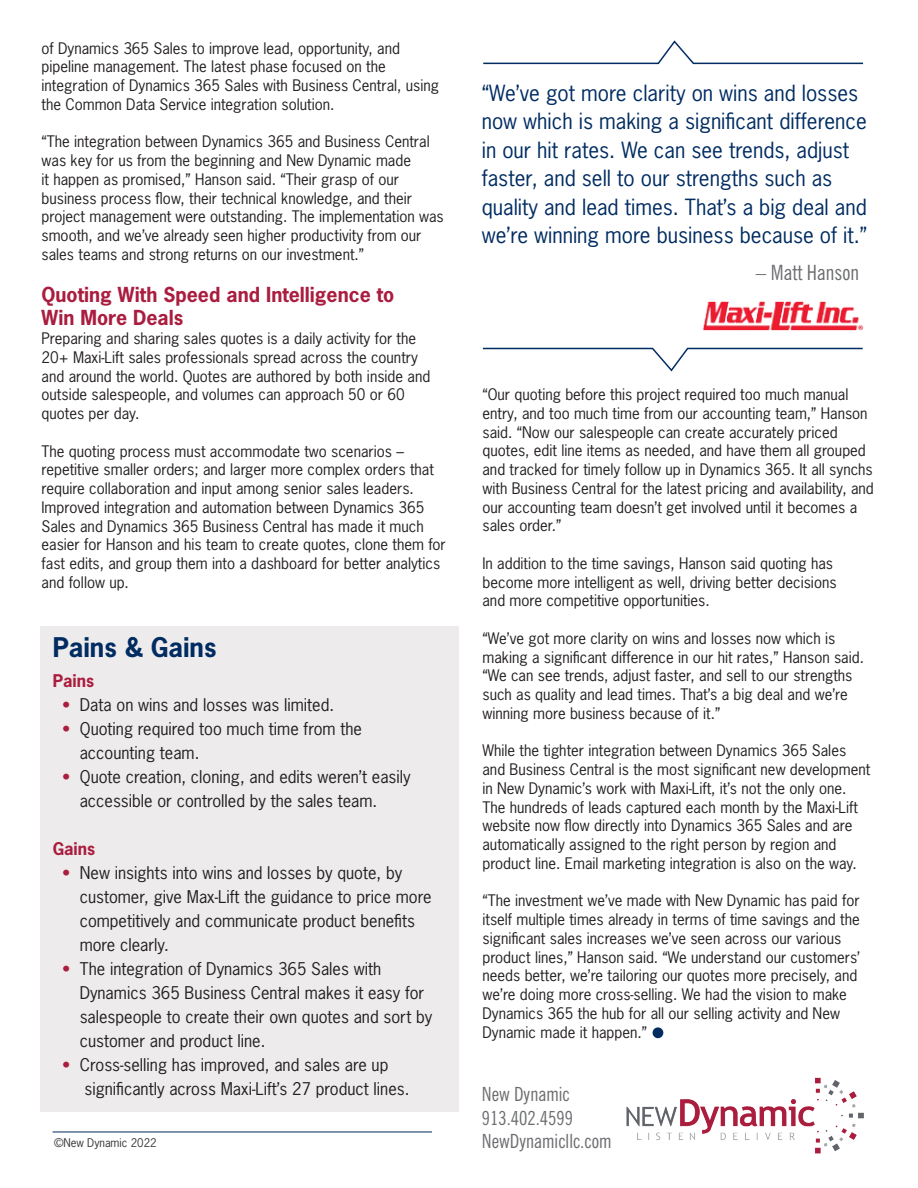
<style>
.page{position:relative;width:918px;height:1188px;background:#fff}
.page>*{position:absolute;margin:0;border:0;box-sizing:border-box;transform-origin:0 0}
.t1{font:700 25.5px "News Gothic";color:#002c62}
.t2{font:21px/28.5px "News Gothic";color:#002c62}
.t3{font:condensed 21px "News Gothic BT";color:#6c6d70}
.t4{font:700 19.5px/23.4px "News Gothic";color:#aa1d3f}
.t5{font:condensed 19.5px "News Gothic BT";color:#6c6d70}
.t6{font:16.5px/24px "News Gothic";color:#231f20}
.t7{font:700 16.5px "News Gothic";color:#aa1d3f}
.t8{font:15px/18.8px "News Gothic";color:#231f20}
.t9{font:11.25px "News Gothic";color:#353535}
.s1{color:#aa1d3f}
</style>
<div class="page">
<div style="left:653px;top:1027px;width:10px;height:11px;background:#002c62;border-radius:50%"></div>
<div style="left:41px;top:626px;width:418px;height:486px;background:#edebeb"></div>
<hr style="left:53px;top:1132px;width:379px;height:1px;background:#002c62">
<svg style="left:482px;top:347px;width:381px;height:25px"></svg>
<svg style="left:483px;top:40px;width:381px;height:25px"></svg>
<img style="left:626px;top:1077px;width:238px;height:77px">
<img style="left:702px;top:301px;width:161px;height:30px">
<p class="t8" style="left:42px;top:39px;width:399px">of Dynamics 365 Sales to improve lead, opportunity, and pipeline management. The latest phase focused on the integration of Dynamics 365 Sales with Business Central, using the Common Data Service integration solution.</p>
<p class="t8" style="left:42px;top:132px;width:404px">“The integration between Dynamics 365 and Business Central was key for us from the beginning and New Dynamic made<br>it happen as promised,” Hanson said. “Their grasp of our business process flow, their technical knowledge, and their project management were outstanding. The implementation was smooth, and we’ve already seen higher productivity from our sales teams and strong returns on our investment.”</p>
<p class="t4" style="left:42px;top:283px;width:354px">Quoting With Speed and Intelligence to<br>Win More Deals</p>
<p class="t8" style="left:42px;top:329px;width:390px">Preparing and sharing sales quotes is a daily activity for the 20+ Maxi-Lift sales professionals spread across the country and around the world. Quotes are authored by both inside and outside salespeople, and volumes can approach 50 or 60 quotes per day.</p>
<p class="t8" style="left:42px;top:442px;width:406px">The quoting process must accommodate two scenarios – repetitive smaller orders; and larger more complex orders that require collaboration and input among senior sales leaders.<br>Improved integration and automation between Dynamics 365<br>Sales and Dynamics 365 Business Central has made it much easier for Hanson and his team to create quotes, clone them for fast edits, and group them into a dashboard for better analytics and follow up.</p>
<p class="t1" style="left:53px;top:630px;width:165px">Pains &amp; Gains</p>
<p class="t7" style="left:53px;top:670px;width:43px">Pains</p>
<p class="t6" style="left:62px;top:693px;width:273px"><span class="s1">•</span> Data on wins and losses was limited.</p>
<p class="t6" style="left:80px;top:717px;width:284px;text-indent:-17px"><span class="s1">•</span> Quoting required too much time from the accounting team.</p>
<p class="t6" style="left:80px;top:765px;width:333px;text-indent:-17px"><span class="s1">•</span> Quote creation, cloning, and edits weren’t easily accessible or controlled by the sales team.</p>
<p class="t7" style="left:53px;top:838px;width:44px">Gains</p>
<p class="t6" style="left:80px;top:861px;width:353px;text-indent:-17px"><span class="s1">•</span> New insights into wins and losses by quote, by customer, give Max-Lift the guidance to price more competitively and communicate product benefits more clearly.</p>
<p class="t6" style="left:80px;top:957px;width:354px;text-indent:-17px"><span class="s1">•</span> The integration of Dynamics 365 Sales with Dynamics 365 Business Central makes it easy for salespeople to create their own quotes and sort by customer and product line.</p>
<p class="t6" style="left:84px;top:1053px;width:327px;text-indent:-22px"><span class="s1">•</span> Cross-selling has improved, and sales are up significantly across Maxi-Lift’s 27 product lines.</p>
<p class="t9" style="left:54px;top:1136px;width:104px">©New Dynamic 2022</p>
<p class="t2" style="left:482px;top:78px;width:387px">“We’ve got more clarity on wins and losses now which is making a significant difference in our hit rates. We can see trends, adjust faster, and sell to our strengths such as quality and lead times. That’s a big deal and we’re winning more business because of it.”</p>
<p class="t3" style="left:756px;top:260px;width:105px">– Matt Hanson</p>
<p class="t8" style="left:482px;top:385px;width:393px">“Our quoting before this project required too much manual entry, and too much time from our accounting team,” Hanson said. “Now our salespeople can create accurately priced quotes, edit line items as needed, and have them all grouped and tracked for timely follow up in Dynamics 365. It all synchs with Business Central for the latest pricing and availability, and our accounting team doesn’t get involved until it becomes a sales order.”</p>
<p class="t8" style="left:482px;top:554px;width:356px">In addition to the time savings, Hanson said quoting has become more intelligent as well, driving better decisions and more competitive opportunities.</p>
<p class="t8" style="left:482px;top:629px;width:383px">“We’ve got more clarity on wins and losses now which is making a significant difference in our hit rates,” Hanson said. “We can see trends, adjust faster, and sell to our strengths such as quality and lead times. That’s a big deal and we’re winning more business because of it.”</p>
<p class="t8" style="left:482px;top:741px;width:389px">While the tighter integration between Dynamics 365 Sales and Business Central is the most significant new development in New Dynamic’s work with Maxi-Lift, it’s not the only one.<br>The hundreds of leads captured each month by the Maxi-Lift website now flow directly into Dynamics 365 Sales and are automatically assigned to the right person by region and product line. Email marketing integration is also on the way.</p>
<p class="t8" style="left:482px;top:891px;width:379px">“The investment we’ve made with New Dynamic has paid for itself multiple times already in terms of time savings and the significant sales increases we’ve seen across our various product lines,” Hanson said. “We understand our customers’ needs better, we’re tailoring our quotes more precisely, and we’re doing more cross-selling. We had the vision to make Dynamics 365 the hub for all our selling activity and New Dynamic made it happen.”</p>
<p class="t5" style="left:482px;top:1083px;width:89px">New Dynamic</p>
<p class="t5" style="left:482px;top:1106px;width:93px">913.402.4599</p>
<p class="t5" style="left:482px;top:1129px;width:131px">NewDynamicllc.com</p>
</div>
